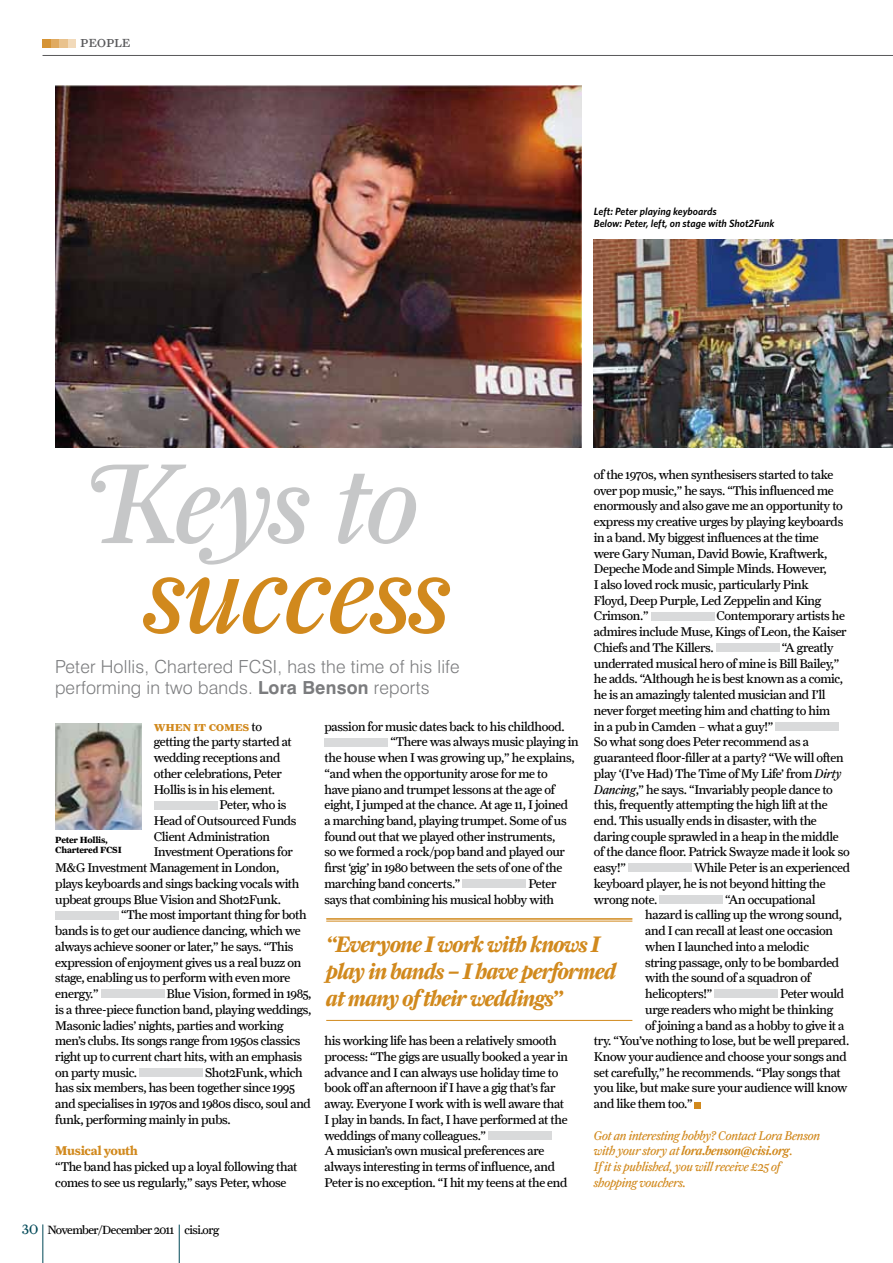
<style>
.page{position:relative;width:893px;height:1263px;background:#fff}
.page>*{position:absolute;margin:0;border:0;box-sizing:border-box;transform-origin:0 0}
.t1{font:114px "Farnham Display Reg Ital Swash Alt";letter-spacing:-.02em;color:#d1891d}
.t2{font:114px "Farnham Display Reg Ital Swash Alt";letter-spacing:-.02em;color:#c6c7c8}
.t3{font:italic 700 22.5px/27px "Farnham Display";letter-spacing:-.035em;color:#d1891d}
.t4{font:300 18px/21px "Swiss 721 BT";letter-spacing:.01em;color:#7b7c7e}
.t5{font:15px "Farnham Display Regular SC";letter-spacing:-.02em;color:#58585a}
.t6{font:12.75px/15.8px "Farnham Text";letter-spacing:-.025em;color:#000}
.t7{font:italic 12.75px/15.8px "Farnham Text";letter-spacing:-.025em;color:#d1891d}
.t8{font:12.75px "Farnham Text Semi Ital";letter-spacing:-.025em;color:#d1891d}
.t9{font:12.75px "Farnham Text Bold SC";color:#d1891d}
.t10{font:700 12.75px "Farnham Text";letter-spacing:-.025em;color:#d1891d}
.t11{font:12px "Farnham Text";letter-spacing:-.04em;color:#000}
.t12{font:italic 600 10.5px/12px "Whitney";color:#000}
.t13{font:700 9px/10.5px "Farnham Text";letter-spacing:-.02em;color:#000}
.s1{font-style:italic}
.s2{font-weight:700}
.s3{font-family:"Farnham Text";color:#000}
.s4{font-family:"Farnham Text";font-style:italic}
.s5{font-family:"Farnham Text"}
.s6{font-family:"Farnham Display";font-size:13.5px;color:#004857}
</style>
<div class="page">
<hr style="left:43px;top:55px;width:850px;height:1px;background:#58585a">
<div style="left:67px;top:39px;width:9px;height:9px;background:#f2daba"></div>
<div style="left:59px;top:39px;width:8px;height:9px;background:#e9c28d"></div>
<div style="left:51px;top:39px;width:8px;height:9px;background:#e0aa60"></div>
<div style="left:43px;top:39px;width:8px;height:9px;background:#d69435"></div>
<hr style="left:179px;top:1224px;width:1px;height:39px;background:#004857">
<img style="left:55px;top:85px;width:526px;height:363px">
<img style="left:55px;top:723px;width:86px;height:107px">
<img style="left:594px;top:240px;width:299px;height:208px">
<hr style="left:326px;top:918px;width:306px;height:2px;background:#d1891d">
<hr style="left:326px;top:921px;width:306px;height:1px;background:#d1891d">
<hr style="left:326px;top:1020px;width:306px;height:1px;background:#d1891d">
<hr style="left:43px;top:1224px;width:1px;height:39px;background:#004857">
<div style="left:154px;top:801px;width:64px;height:8px;background:#d9dadb"></div>
<div style="left:55px;top:911px;width:64px;height:8px;background:#d9dadb"></div>
<div style="left:101px;top:989px;width:63px;height:9px;background:#d9dadb"></div>
<div style="left:139px;top:1068px;width:64px;height:9px;background:#d9dadb"></div>
<div style="left:325px;top:738px;width:63px;height:8px;background:#d9dadb"></div>
<div style="left:462px;top:879px;width:64px;height:9px;background:#d9dadb"></div>
<div style="left:488px;top:1131px;width:64px;height:9px;background:#d9dadb"></div>
<div style="left:651px;top:612px;width:63px;height:8px;background:#d9dadb"></div>
<div style="left:716px;top:643px;width:64px;height:9px;background:#d9dadb"></div>
<div style="left:775px;top:722px;width:64px;height:8px;background:#d9dadb"></div>
<div style="left:628px;top:864px;width:64px;height:8px;background:#d9dadb"></div>
<div style="left:659px;top:895px;width:64px;height:9px;background:#d9dadb"></div>
<div style="left:714px;top:989px;width:64px;height:9px;background:#d9dadb"></div>
<svg style="left:695px;top:1102px;width:6px;height:6px"></svg>
<p class="t5" style="left:80px;top:33px;width:52px">people</p>
<p class="t12" style="left:594px;top:205px;width:182px">Left: Peter playing keyboards<br>Below: Peter, left, on stage with Shot2Funk</p>
<h1 class="t2" style="left:94px;top:437px;width:328px">Keys to</h1>
<h1 class="t1" style="left:145px;top:527px;width:308px">success</h1>
<p class="t6" style="left:594px;top:466px;width:251px">of the 1970s, when synthesisers started to take over pop music,” he says. “This influenced me enormously and also gave me an opportunity to express my creative urges by playing keyboards in a band. My biggest influences at the time were Gary Numan, David Bowie, Kraftwerk, Depeche Mode and Simple Minds. However,<br>I also loved rock music, particularly Pink Floyd, Deep Purple, Led Zeppelin and King Crimson.”</p>
<p class="t6" style="left:594px;top:608px;width:254px;text-indent:123px">Contemporary artists he admires include Muse, Kings of Leon, the Kaiser<br>Chiefs and The Killers.</p>
<p class="t6" style="left:594px;top:639px;width:257px;text-indent:188px">“A greatly underrated musical hero of mine is Bill Bailey,” he adds. “Although he is best known as a comic, he is an amazingly talented musician and I’ll never forget meeting him and chatting to him<br>in a pub in Camden – what a guy!”<br>So what song does Peter recommend as a guaranteed floor-filler at a party? “We will often play ‘(I’ve Had) The Time of My Life’ from <span class="s1">Dirty Dancing</span>,” he says. “Invariably people dance to this, frequently attempting the high lift at the end. This usually ends in disaster, with the daring couple sprawled in a heap in the middle of the dance floor. Patrick Swayze made it look so easy!”</p>
<h3 class="t4" style="left:55px;top:656px;width:406px">Peter Hollis, Chartered FCSI , has the time of his life performing in two bands. <span class="s2">Lora Benson</span> reports</h3>
<p class="t6" style="left:325px;top:718px;width:242px">passion for music dates back to his childhood.</p>
<p class="t6" style="left:390px;top:734px;width:190px">“There was always music playing in</p>
<p class="t6" style="left:325px;top:750px;width:252px">the house when I was growing up,” he explains,</p>
<p class="t6" style="left:325px;top:765px;width:225px">“and when the opportunity arose for me to</p>
<p class="t6" style="left:325px;top:781px;width:232px">have piano and trumpet lessons at the age of</p>
<p class="t6" style="left:325px;top:797px;width:245px">eight, I jumped at the chance. At age 11, I joined</p>
<p class="t6" style="left:325px;top:812px;width:244px">a marching band, playing trumpet. Some of us</p>
<p class="t6" style="left:325px;top:828px;width:232px">found out that we played other instruments,</p>
<p class="t6" style="left:325px;top:844px;width:242px">so we formed a rock/pop band and played our</p>
<p class="t6" style="left:325px;top:860px;width:239px">first ‘gig’ in 1980 between the sets of one of the</p>
<p class="t6" style="left:325px;top:875px;width:137px">marching band concerts.”</p>
<p class="t9" style="left:154px;top:718px;width:110px">when it comes <span class="s3">to</span></p>
<p class="t6" style="left:154px;top:734px;width:140px">getting the party started at</p>
<p class="t6" style="left:154px;top:750px;width:128px">wedding receptions and</p>
<p class="t6" style="left:154px;top:765px;width:129px">other celebrations, Peter</p>
<p class="t6" style="left:154px;top:781px;width:123px">Hollis is in his element.</p>
<p class="t6" style="left:220px;top:797px;width:68px">Peter, who is</p>
<p class="t6" style="left:154px;top:812px;width:144px">Head of Outsourced Funds</p>
<p class="t6" style="left:154px;top:828px;width:118px">Client Administration</p>
<p class="t6" style="left:154px;top:844px;width:141px">Investment Operations for</p>
<p class="t6" style="left:55px;top:860px;width:226px">M&amp;G Investment Management in London,</p>
<p class="t6" style="left:55px;top:875px;width:246px">plays keyboards and sings backing vocals with</p>
<p class="t6" style="left:55px;top:891px;width:227px">upbeat groups Blue Vision and Shot2Funk.</p>
<p class="t6" style="left:121px;top:907px;width:187px">“The most important thing for both</p>
<p class="t6" style="left:55px;top:923px;width:247px">bands is to get our audience dancing, which we</p>
<p class="t6" style="left:55px;top:938px;width:240px">always achieve sooner or later,” he says. “This</p>
<p class="t6" style="left:55px;top:954px;width:248px">expression of enjoyment gives us a real buzz on</p>
<p class="t6" style="left:55px;top:970px;width:237px">stage, enabling us to perform with even more</p>
<p class="t6" style="left:55px;top:986px;width:45px">energy.”</p>
<p class="t13" style="left:55px;top:834px;width:68px">Peter Hollis,<br>Chartered FCSI</p>
<p class="t6" style="left:594px;top:860px;width:258px;text-indent:100px">While Peter is an experienced keyboard player, he is not beyond hitting the wrong note.</p>
<p class="t6" style="left:325px;top:875px;width:233px;text-align:right">Peter<br>says that combining his musical hobby with</p>
<p class="t6" style="left:645px;top:891px;width:199px;text-indent:80px">“An occupational hazard is calling up the wrong sound, and I can recall at least one occasion when I launched into a melodic string passage, only to be bombarded with the sound of a squadron of helicopters!”</p>
<h2 class="t3" style="left:326px;top:930px;width:291px">“Everyone I work with knows I play in bands – I have performed at many of their weddings”</h2>
<p class="t6" style="left:55px;top:986px;width:258px;text-indent:111px">Blue Vision, formed in 1985, is a three-piece function band, playing weddings, Masonic ladies’ nights, parties and working men’s clubs. Its songs range from 1950s classics right up to current chart hits, with an emphasis on party music.</p>
<p class="t6" style="left:780px;top:986px;width:66px">Peter would</p>
<p class="t6" style="left:645px;top:1001px;width:190px">urge readers who might be thinking</p>
<p class="t6" style="left:645px;top:1017px;width:201px">of joining a band as a hobby to give it a</p>
<p class="t6" style="left:594px;top:1033px;width:257px">try. “You’ve nothing to lose, but be well prepared.</p>
<p class="t6" style="left:594px;top:1048px;width:254px">Know your audience and choose your songs and</p>
<p class="t6" style="left:594px;top:1064px;width:248px">set carefully,” he recommends. “Play songs that</p>
<p class="t6" style="left:594px;top:1080px;width:255px">you like, but make sure your audience will know</p>
<p class="t6" style="left:594px;top:1096px;width:100px">and like them too.”</p>
<p class="t7" style="left:594px;top:1127px;width:228px">Got an interesting hobby? Contact Lora Benson</p>
<p class="t8" style="left:594px;top:1143px;width:200px"><span class="s4">with your story at</span> lora.benson@cisi.org<span class="s5">.</span></p>
<p class="t7" style="left:594px;top:1159px;width:188px">If it is published, you will receive £25 of shopping vouchers.</p>
<p class="t6" style="left:325px;top:1033px;width:245px">his working life has been a relatively smooth process: “The gigs are usually booked a year in advance and I can always use holiday time to book off an afternoon if I have a gig that’s far away. Everyone I work with is well aware that I play in bands. In fact, I have performed at the weddings of many colleagues.”<br>A musician’s own musical preferences are always interesting in terms of influence, and Peter is no exception. “I hit my teens at the end</p>
<p class="t6" style="left:55px;top:1064px;width:257px;text-indent:150px">Shot2Funk, which has six members, has been together since 1995 and specialises in 1970s and 1980s disco, soul and funk, performing mainly in pubs.</p>
<p class="t10" style="left:55px;top:1143px;width:84px">Musical youth</p>
<p class="t6" style="left:55px;top:1159px;width:244px">“The band has picked up a loyal following that comes to see us regularly,” says Peter, whose</p>
<p class="t11" style="left:22px;top:1222px;width:198px"><span class="s6">30</span> November/December 2011 cisi.org</p>
</div>
